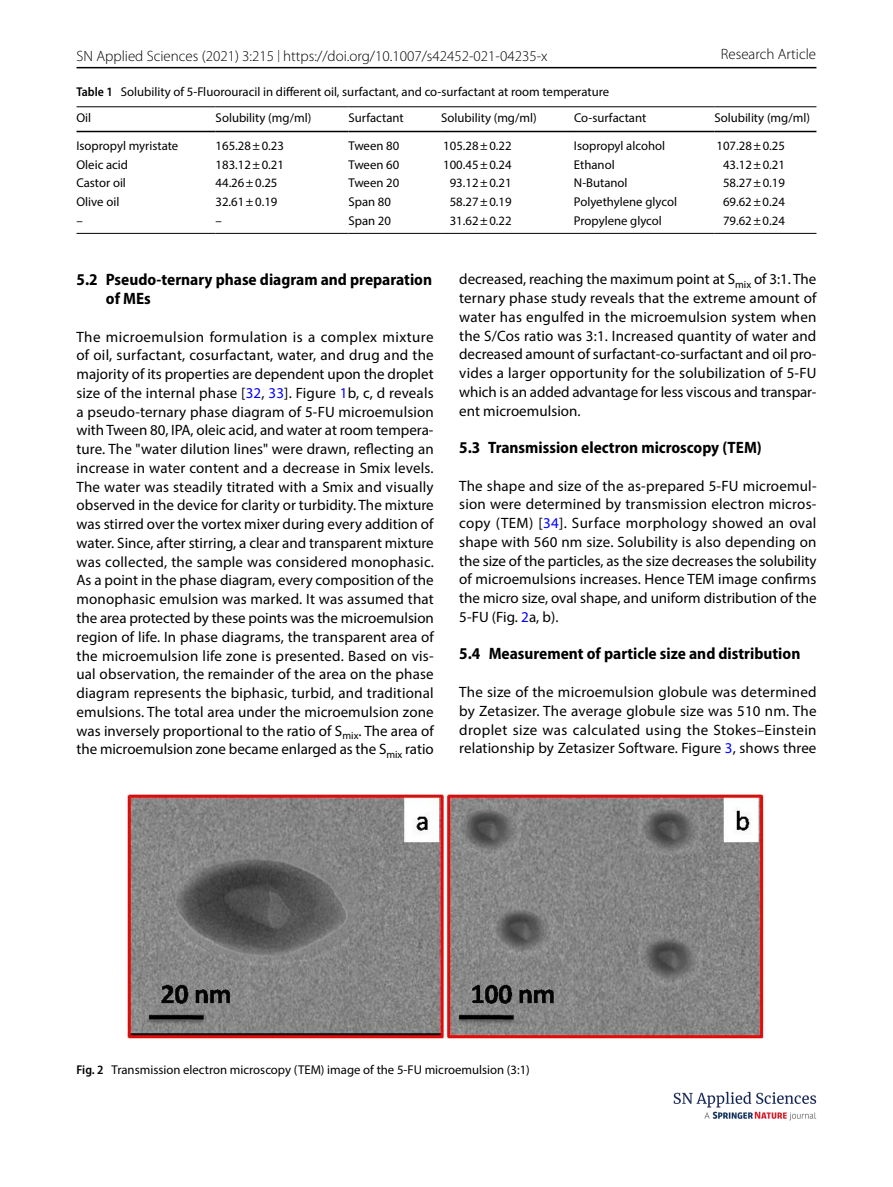
<style>
.page{position:relative;width:893px;height:1187px;background:#fff}
.page>*{position:absolute;margin:0;border:0;box-sizing:border-box;transform-origin:0 0}
.t1{font:700 semi-condensed 16.5px/18.8px "Myriad Pro";color:#000}
.t2{font:15px/18.8px "Myriad Pro";color:#000;text-align:justify}
.t3{font:300 15px "Myriad Pro";color:#000}
.t4{font:12.75px/25.5px "Myriad Pro";color:#000}
.s1{font-size:12px}
.s2{font-weight:600;font-stretch:semi-condensed}
.s3{color:#00f}
</style>
<div class="page">
<hr style="left:77px;top:67px;width:739px;height:1px;background:#000">
<img style="left:673px;top:1091px;width:144px;height:29px">
<hr style="left:77px;top:106px;width:139px;height:1px;background:#000">
<hr style="left:77px;top:131px;width:139px;height:1px;background:#000">
<hr style="left:216px;top:106px;width:133px;height:1px;background:#000">
<hr style="left:216px;top:131px;width:133px;height:1px;background:#000">
<hr style="left:349px;top:106px;width:92px;height:1px;background:#000">
<hr style="left:349px;top:131px;width:92px;height:1px;background:#000">
<hr style="left:441px;top:106px;width:133px;height:1px;background:#000">
<hr style="left:441px;top:131px;width:133px;height:1px;background:#000">
<hr style="left:574px;top:106px;width:140px;height:1px;background:#000">
<hr style="left:574px;top:131px;width:140px;height:1px;background:#000">
<hr style="left:714px;top:106px;width:102px;height:1px;background:#000">
<hr style="left:714px;top:131px;width:102px;height:1px;background:#000">
<hr style="left:77px;top:233px;width:139px;height:1px;background:#000">
<hr style="left:216px;top:233px;width:133px;height:1px;background:#000">
<hr style="left:349px;top:233px;width:92px;height:1px;background:#000">
<hr style="left:441px;top:233px;width:133px;height:1px;background:#000">
<hr style="left:574px;top:233px;width:140px;height:1px;background:#000">
<hr style="left:714px;top:233px;width:102px;height:1px;background:#000">
<img style="left:127px;top:794px;width:638px;height:244px">
<p class="t3" style="left:77px;top:47px;width:473px">SN Applied Sciences (2021) 3:215 <span class="s1">|</span> https://doi.org/10.1007/s42452-021-04235-x</p>
<p class="t3" style="left:721px;top:46px;width:97px">Research Article</p>
<p class="t4" style="left:77px;top:79px;width:534px"><span class="s2">Table 1</span> Solubility of 5-Fluorouracil in different oil, surfactant, and co-surfactant at room temperature<br>Oil</p>
<p class="t4" style="left:216px;top:104px;width:97px">Solubility (mg/ml)</p>
<p class="t4" style="left:349px;top:104px;width:57px">Surfactant</p>
<p class="t4" style="left:441px;top:104px;width:97px">Solubility (mg/ml)</p>
<p class="t4" style="left:574px;top:104px;width:74px">Co-surfactant</p>
<p class="t4" style="left:714px;top:104px;width:97px">Solubility (mg/ml)</p>
<p class="t4" style="left:77px;top:133px;width:103px">Isopropyl myristate</p>
<p class="t4" style="left:216px;top:133px;width:70px">165.28±0.23</p>
<p class="t4" style="left:349px;top:133px;width:52px">Tween 80</p>
<p class="t4" style="left:443px;top:133px;width:70px">105.28±0.22</p>
<p class="t4" style="left:574px;top:133px;width:93px">Isopropyl alcohol</p>
<p class="t4" style="left:716px;top:133px;width:70px">107.28±0.25</p>
<p class="t4" style="left:76px;top:151px;width:53px">Oleic acid</p>
<p class="t4" style="left:216px;top:151px;width:70px">183.12±0.21</p>
<p class="t4" style="left:349px;top:151px;width:52px">Tween 60</p>
<p class="t4" style="left:443px;top:151px;width:70px">100.45±0.24</p>
<p class="t4" style="left:574px;top:151px;width:42px">Ethanol</p>
<p class="t4" style="left:723px;top:151px;width:63px">43.12±0.21</p>
<p class="t4" style="left:76px;top:170px;width:51px">Castor oil</p>
<p class="t4" style="left:216px;top:170px;width:63px">44.26±0.25</p>
<p class="t4" style="left:349px;top:170px;width:52px">Tween 20</p>
<p class="t4" style="left:450px;top:170px;width:63px">93.12±0.21</p>
<p class="t4" style="left:574px;top:170px;width:55px">N-Butanol</p>
<p class="t4" style="left:723px;top:170px;width:63px">58.27±0.19</p>
<p class="t4" style="left:76px;top:189px;width:44px">Olive oil</p>
<p class="t4" style="left:216px;top:189px;width:63px">32.61±0.19</p>
<p class="t4" style="left:348px;top:189px;width:44px">Span 80</p>
<p class="t4" style="left:450px;top:189px;width:63px">58.27±0.19</p>
<p class="t4" style="left:574px;top:189px;width:105px">Polyethylene glycol</p>
<p class="t4" style="left:723px;top:189px;width:63px">69.62±0.24</p>
<p class="t4" style="left:76px;top:207px;width:8px">–</p>
<p class="t4" style="left:216px;top:207px;width:8px">–</p>
<p class="t4" style="left:348px;top:207px;width:44px">Span 20</p>
<p class="t4" style="left:450px;top:207px;width:63px">31.62±0.22</p>
<p class="t4" style="left:574px;top:207px;width:90px">Propylene glycol</p>
<p class="t4" style="left:723px;top:207px;width:63px">79.62±0.24</p>
<p class="t1" style="left:106px;top:270px;width:328px;text-indent:-29px">5.2 Pseudo‑ternary phase diagram and preparation of MEs</p>
<p class="t2" style="left:77px;top:327px;width:359px">The microemulsion formulation is a complex mixture of oil, surfactant, cosurfactant, water, and drug and the majority of its properties are dependent upon the droplet size of the internal phase [<span class="s3">32</span>, <span class="s3">33</span>]. Figure <span class="s3">1</span>b, c, d reveals a pseudo-ternary phase diagram of 5-FU microemulsion with Tween 80, IPA, oleic acid, and water at room tempera&shy;ture. The "water dilution lines" were drawn, reflecting an increase in water content and a decrease in Smix levels.<br>The water was steadily titrated with a Smix and visually observed in the device for clarity or turbidity. The mixture was stirred over the vortex mixer during every addition of water. Since, after stirring, a clear and transparent mixture was collected, the sample was considered monophasic.<br>As a point in the phase diagram, every composition of the monophasic emulsion was marked. It was assumed that the area protected by these points was the microemulsion region of life. In phase diagrams, the transparent area of the microemulsion life zone is presented. Based on vis&shy;ual observation, the remainder of the area on the phase diagram represents the biphasic, turbid, and traditional emulsions. The total area under the microemulsion zone was inversely proportional to the ratio of S<sub>mix</sub>. The area of the microemulsion zone became enlarged as the S<sub>mix</sub> ratio</p>
<p class="t2" style="left:459px;top:269px;width:359px">decreased, reaching the maximum point at S<sub>mix</sub> of 3:1. The ternary phase study reveals that the extreme amount of water has engulfed in the microemulsion system when the S/Cos ratio was 3:1. Increased quantity of water and decreased amount of surfactant-co-surfactant and oil pro&shy;vides a larger opportunity for the solubilization of 5-FU which is an added advantage for less viscous and transpar&shy;ent microemulsion.</p>
<p class="t1" style="left:459px;top:438px;width:304px">5.3 Transmission electron microscopy (TEM)</p>
<p class="t2" style="left:459px;top:476px;width:359px">The shape and size of the as-prepared 5-FU microemul&shy;sion were determined by transmission electron micros&shy;copy (TEM) [<span class="s3">34</span>]. Surface morphology showed an oval shape with 560 nm size. Solubility is also depending on the size of the particles, as the size decreases the solubility of microemulsions increases. Hence TEM image confirms the micro size, oval shape, and uniform distribution of the 5-FU (Fig. <span class="s3">2</span>a, b).</p>
<p class="t1" style="left:459px;top:644px;width:343px">5.4 Measurement of particle size and distribution</p>
<p class="t2" style="left:459px;top:682px;width:359px">The size of the microemulsion globule was determined by Zetasizer. The average globule size was 510 nm. The droplet size was calculated using the Stokes–Einstein relationship by Zetasizer Software. Figure <span class="s3">3</span>, shows three</p>
<p class="t4" style="left:77px;top:1056px;width:455px"><span class="s2">Fig. 2</span> Transmission electron microscopy (TEM) image of the 5-FU microemulsion (3:1)</p>
</div>
